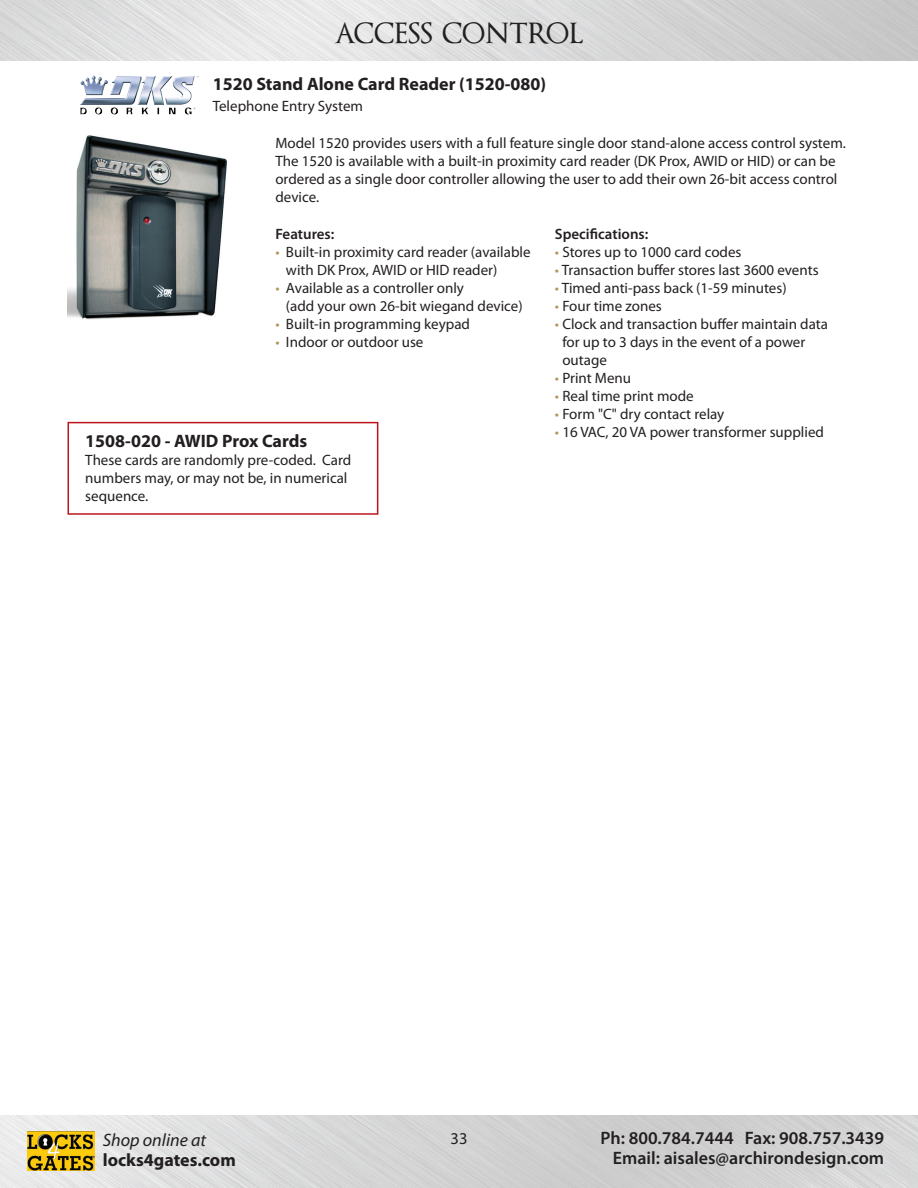
<style>
.page{position:relative;width:918px;height:1188px;background:#fff}
.page>*{position:absolute;margin:0;border:0;box-sizing:border-box;transform-origin:0 0}
.t1{font:37.5px "Optimus Princeps";color:#231f20}
.t2{font:700 18px "Myriad Pro";color:#231f20}
.t3{font:600 18px/19.5px "Myriad Pro";color:#231f20;text-align:right}
.t4{font:italic 18px "Myriad Pro";color:#231f20}
.t5{font:16.5px "Myriad Pro";color:#231f20}
.t6{font:15px/18px "Myriad Pro";color:#231f20}
.t7{font:600 15px "Myriad Pro";color:#231f20}
.s1{color:#b39758}
</style>
<div class="page">
<img style="left:0;top:0;width:918px;height:61px">
<img style="left:0;top:1116px;width:918px;height:72px">
<img style="left:27px;top:1132px;width:68px;height:39px">
<img style="left:80px;top:76px;width:119px;height:38px">
<img style="left:68px;top:135px;width:159px;height:185px">
<div style="left:68px;top:422px;width:310px;height:93px;border:2px solid #bc151c"></div>
<h1 class="t1" style="left:334px;top:13px;width:251px">access control</h1>
<p class="t2" style="left:213px;top:72px;width:335px">1520 Stand Alone Card Reader (1520-080)</p>
<p class="t6" style="left:213px;top:97px;width:152px">Telephone Entry System</p>
<p class="t6" style="left:275px;top:134px;width:572px">Model 1520 provides users with a full feature single door stand-alone access control system.<br>The 1520 is available with a built-in proximity card reader (DK Prox, AWID or HID) or can be ordered as a single door controller allowing the user to add their own 26-bit access control device.</p>
<p class="t7" style="left:275px;top:225px;width:61px">Features:</p>
<p class="t6" style="left:286px;top:242px;width:246px;text-indent:-11px"><span class="s1">•</span> Built-in proximity card reader (available with DK Prox, AWID or HID reader)</p>
<p class="t6" style="left:286px;top:278px;width:238px;text-indent:-11px"><span class="s1">•</span> Available as a controller only<br>(add your own 26-bit wiegand device)</p>
<p class="t6" style="left:275px;top:314px;width:196px"><span class="s1">•</span> Built-in programming keypad</p>
<p class="t6" style="left:275px;top:332px;width:150px"><span class="s1">•</span> Indoor or outdoor use</p>
<p class="t7" style="left:555px;top:225px;width:95px">Specifications:</p>
<p class="t6" style="left:555px;top:242px;width:188px"><span class="s1">•</span> Stores up to 1000 card codes</p>
<p class="t6" style="left:555px;top:260px;width:265px"><span class="s1">•</span> Transaction buffer stores last 3600 events</p>
<p class="t6" style="left:555px;top:278px;width:233px"><span class="s1">•</span> Timed anti-pass back (1-59 minutes)</p>
<p class="t6" style="left:555px;top:296px;width:108px"><span class="s1">•</span> Four time zones</p>
<p class="t6" style="left:562px;top:314px;width:267px;text-indent:-7px"><span class="s1">•</span> Clock and transaction buffer maintain data for up to 3 days in the event of a power outage</p>
<p class="t6" style="left:555px;top:368px;width:78px"><span class="s1">•</span> Print Menu</p>
<p class="t6" style="left:555px;top:386px;width:140px"><span class="s1">•</span> Real time print mode</p>
<p class="t6" style="left:555px;top:404px;width:171px"><span class="s1">•</span> Form "C" dry contact relay</p>
<p class="t6" style="left:555px;top:422px;width:271px"><span class="s1">•</span> 16 VAC, 20 VA power transformer supplied</p>
<p class="t2" style="left:85px;top:429px;width:224px">1508-020 - AWID Prox Cards</p>
<p class="t6" style="left:85px;top:451px;width:267px">These cards are randomly pre-coded. Card numbers may, or may not be, in numerical sequence.</p>
<p class="t4" style="left:103px;top:1129px;width:105px">Shop online at</p>
<p class="t5" style="left:451px;top:1129px;width:18px">33</p>
<p class="t2" style="left:103px;top:1148px;width:135px">locks4gates.com</p>
<p class="t3" style="left:600px;top:1129px;width:285px">Ph: 800.784.7444 Fax: 908.757.3439<br>Email: aisales@archirondesign.com</p>
</div>
